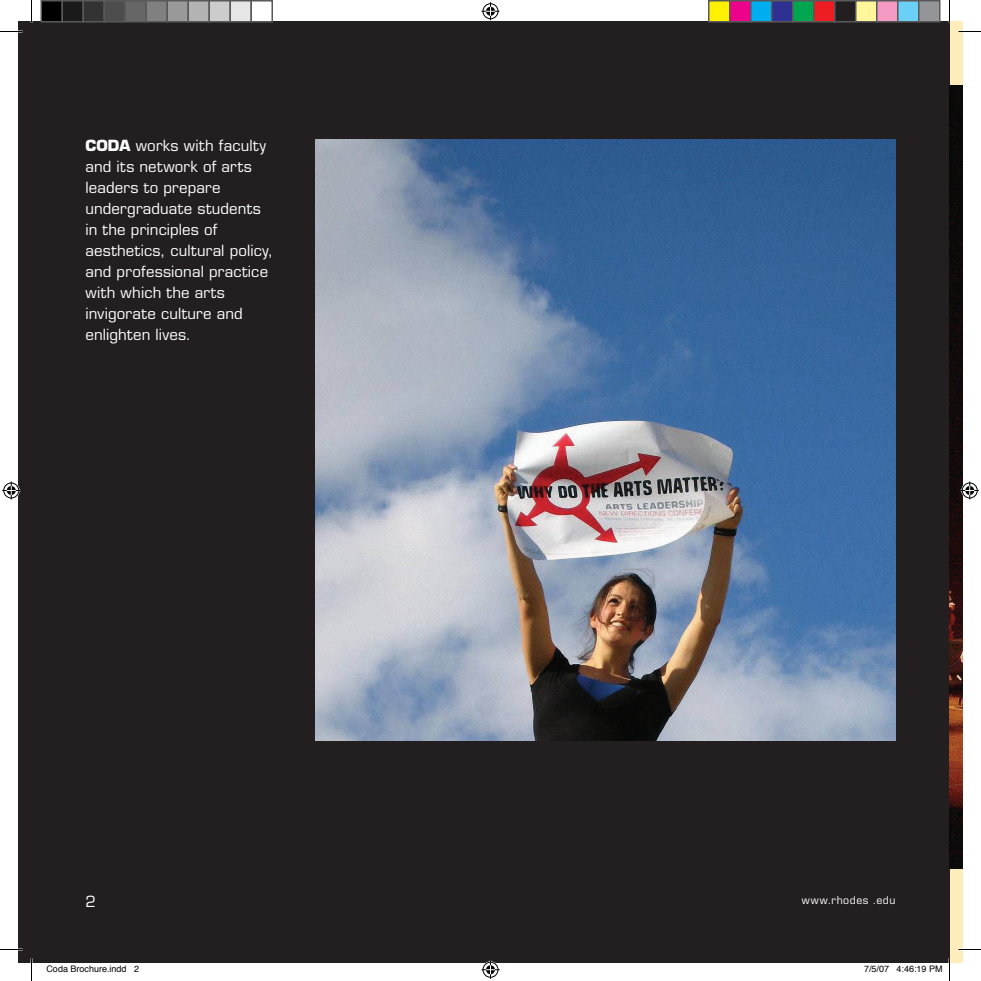
<style>
.page{position:relative;width:981px;height:981px;background:#fff}
.page>*{position:absolute;margin:0;border:0;box-sizing:border-box;transform-origin:0 0}
.t1{font:15px/21px "Eurostile";letter-spacing:.01em;color:#fff}
.t2{font:10.5px "Eurostile";letter-spacing:.055em;color:#fff}
.t3{font:9px "Helvetica";color:#000}
.s1{font-weight:700}
</style>
<div class="page">
<div style="left:950px;top:21px;width:13px;height:942px;background:#feedbb"></div>
<div style="left:18px;top:21px;width:932px;height:942px;background:#231f20"></div>
<img style="left:950px;top:86px;width:13px;height:782px">
<img style="left:315px;top:140px;width:581px;height:600px">
<svg style="left:0;top:31px;width:22px;height:1px"></svg>
<svg style="left:958px;top:31px;width:23px;height:1px"></svg>
<svg style="left:0;top:949px;width:22px;height:1px"></svg>
<svg style="left:958px;top:949px;width:23px;height:1px"></svg>
<svg style="left:31px;top:0;width:1px;height:22px"></svg>
<svg style="left:31px;top:958px;width:1px;height:23px"></svg>
<svg style="left:949px;top:0;width:1px;height:22px"></svg>
<svg style="left:949px;top:958px;width:1px;height:23px"></svg>
<svg style="left:482px;top:2px;width:18px;height:18px"></svg>
<svg style="left:482px;top:961px;width:18px;height:18px"></svg>
<svg style="left:2px;top:482px;width:18px;height:18px"></svg>
<svg style="left:961px;top:482px;width:18px;height:18px"></svg>
<div style="left:41px;top:1px;width:21px;height:21px;background:#000"></div>
<div style="left:40px;top:0;width:23px;height:22px;border:2px solid #595959"></div>
<div style="left:62px;top:1px;width:21px;height:21px;background:#1a1a1a"></div>
<div style="left:62px;top:0;width:22px;height:22px;border:2px solid #595959"></div>
<div style="left:83px;top:1px;width:21px;height:21px;background:#333"></div>
<div style="left:82px;top:0;width:23px;height:22px;border:2px solid #595959"></div>
<div style="left:104px;top:1px;width:21px;height:21px;background:#4d4d4d"></div>
<div style="left:104px;top:0;width:22px;height:22px;border:2px solid #595959"></div>
<div style="left:125px;top:1px;width:21px;height:21px;background:#666"></div>
<div style="left:124px;top:0;width:23px;height:22px;border:2px solid #595959"></div>
<div style="left:146px;top:1px;width:21px;height:21px;background:#808080"></div>
<div style="left:146px;top:0;width:22px;height:22px;border:2px solid #595959"></div>
<div style="left:167px;top:1px;width:21px;height:21px;background:#999"></div>
<div style="left:166px;top:0;width:23px;height:22px;border:2px solid #595959"></div>
<div style="left:188px;top:1px;width:21px;height:21px;background:#b3b3b3"></div>
<div style="left:188px;top:0;width:22px;height:22px;border:2px solid #595959"></div>
<div style="left:209px;top:1px;width:21px;height:21px;background:#ccc"></div>
<div style="left:208px;top:0;width:23px;height:22px;border:2px solid #595959"></div>
<div style="left:230px;top:1px;width:21px;height:21px;background:#e6e6e6"></div>
<div style="left:230px;top:0;width:22px;height:22px;border:2px solid #595959"></div>
<div style="left:250px;top:0;width:23px;height:22px;border:2px solid #595959"></div>
<div style="left:709px;top:1px;width:21px;height:21px;background:#fff101"></div>
<div style="left:708px;top:0;width:22px;height:22px;border:2px solid #595959"></div>
<div style="left:730px;top:1px;width:21px;height:21px;background:#ed028c"></div>
<div style="left:729px;top:0;width:23px;height:22px;border:2px solid #595959"></div>
<div style="left:751px;top:1px;width:21px;height:21px;background:#00aeef"></div>
<div style="left:750px;top:0;width:22px;height:22px;border:2px solid #595959"></div>
<div style="left:772px;top:1px;width:21px;height:21px;background:#2e3092"></div>
<div style="left:771px;top:0;width:23px;height:22px;border:2px solid #595959"></div>
<div style="left:793px;top:1px;width:21px;height:21px;background:#00a54f"></div>
<div style="left:792px;top:0;width:22px;height:22px;border:2px solid #595959"></div>
<div style="left:814px;top:1px;width:21px;height:21px;background:#ee1d23"></div>
<div style="left:813px;top:0;width:23px;height:22px;border:2px solid #595959"></div>
<div style="left:835px;top:1px;width:21px;height:21px;background:#231f20"></div>
<div style="left:834px;top:0;width:22px;height:22px;border:2px solid #595959"></div>
<div style="left:856px;top:1px;width:21px;height:21px;background:#fff79a"></div>
<div style="left:855px;top:0;width:23px;height:22px;border:2px solid #595959"></div>
<div style="left:877px;top:1px;width:21px;height:21px;background:#f499c2"></div>
<div style="left:876px;top:0;width:22px;height:22px;border:2px solid #595959"></div>
<div style="left:898px;top:1px;width:21px;height:21px;background:#6bcff6"></div>
<div style="left:897px;top:0;width:23px;height:22px;border:2px solid #595959"></div>
<div style="left:919px;top:1px;width:21px;height:21px;background:#939598"></div>
<div style="left:918px;top:0;width:22px;height:22px;border:2px solid #595959"></div>
<p class="t1" style="left:86px;top:136px;width:189px"><span class="s1">CODA</span> works with faculty and its network of arts leaders to prepare undergraduate students in the principles of aesthetics, cultural policy, and professional practice with which the arts invigorate culture and enlighten lives.</p>
<p class="t1" style="left:86px;top:892px;width:12px">2</p>
<p class="t2" style="left:802px;top:894px;width:95px">www.rhodes .edu</p>
<p class="t3" style="left:46px;top:961px;width:94px">Coda Brochure.indd 2</p>
<p class="t3" style="left:864px;top:961px;width:80px">7/5/07 4:46:19 PM</p>
</div>
